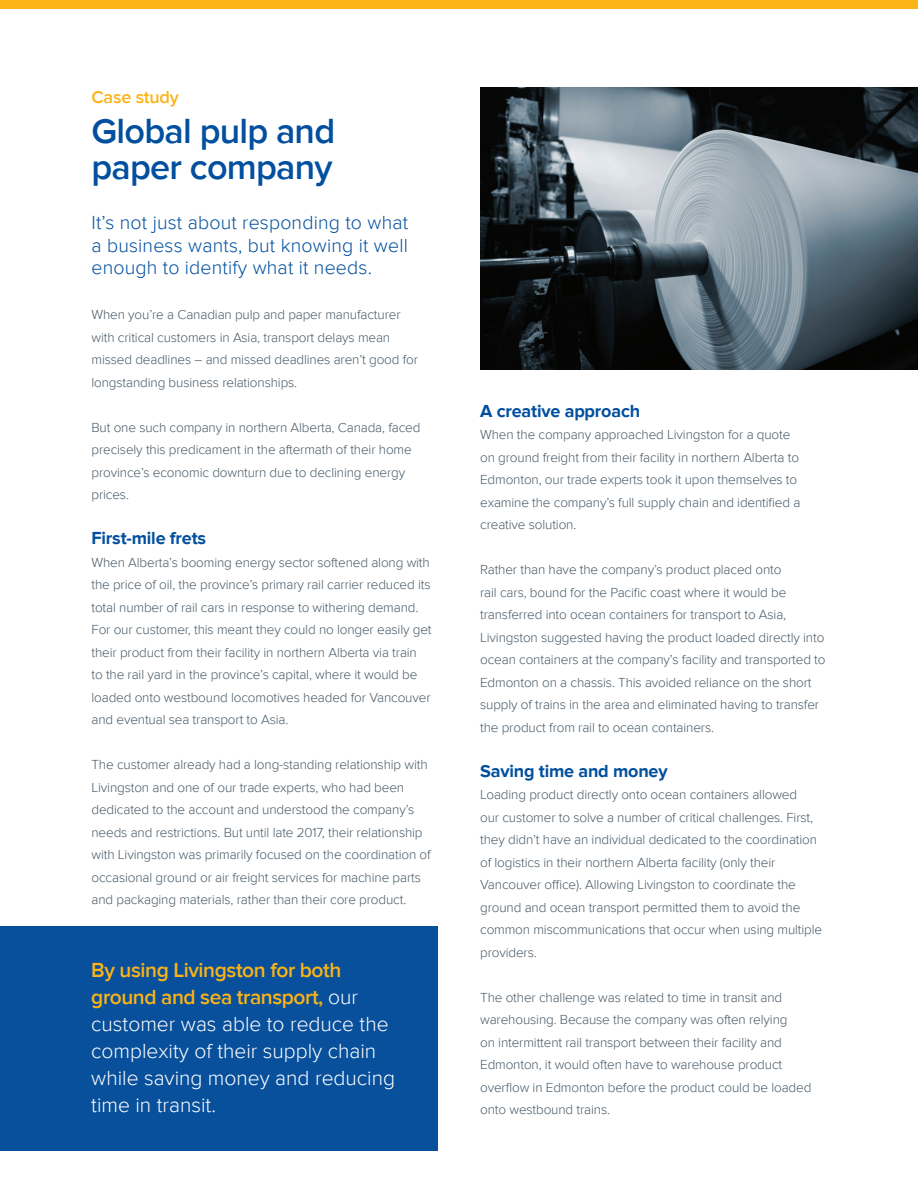
<style>
.page{position:relative;width:918px;height:1188px;background:#fff}
.page>*{position:absolute;margin:0;border:0;box-sizing:border-box;transform-origin:0 0}
.t1{font:600 36px/36px "Proxima Nova";letter-spacing:-.02em;color:#014f9e}
.t2{font:300 21px/27px "Proxima Nova";color:#fff}
.t3{font:300 19.5px/22.5px "Proxima Nova";letter-spacing:.01em;color:#014f9e;text-align:justify}
.t4{font:700 18px "Proxima Nova";letter-spacing:-.01em;color:#014f9e}
.t5{font:600 18px "Proxima Nova";letter-spacing:-.01em;color:#fbb416}
.t6{font:300 13.5px/22.5px "Proxima Nova";letter-spacing:-.01em;color:#475865}
.s1{font-weight:600;color:#fbb416}
</style>
<div class="page">
<div style="left:0;top:0;width:918px;height:9px;background:#fbb416"></div>
<div style="left:0;top:926px;width:438px;height:224px;background:#08509c"></div>
<img style="left:480px;top:88px;width:438px;height:281px">
<h3 class="t5" style="left:91px;top:86px;width:89px">Case study</h3>
<h1 class="t1" style="left:91px;top:114px;width:245px">Global pulp and paper company</h1>
<h3 class="t3" style="left:91px;top:212px;width:318px">It’s not just about responding to what a business wants, but knowing it well enough to identify what it needs.</h3>
<p class="t6" style="left:91px;top:304px;width:328px">When you’re a Canadian pulp and paper manufacturer with critical customers in Asia, transport delays mean missed deadlines – and missed deadlines aren’t good for longstanding business relationships.</p>
<p class="t6" style="left:91px;top:416px;width:330px">But one such company in northern Alberta, Canada, faced precisely this predicament in the aftermath of their home province’s economic downturn due to declining energy prices.</p>
<h3 class="t4" style="left:91px;top:528px;width:116px">First-mile frets</h3>
<p class="t6" style="left:91px;top:551px;width:342px">When Alberta’s booming energy sector softened along with the price of oil, the province’s primary rail carrier reduced its total number of rail cars in response to withering demand.<br>For our customer, this meant they could no longer easily get their product from their facility in northern Alberta via train<br>to the rail yard in the province’s capital, where it would be loaded onto westbound locomotives headed for Vancouver and eventual sea transport to Asia.</p>
<p class="t6" style="left:91px;top:754px;width:341px">The customer already had a long-standing relationship with Livingston and one of our trade experts, who had been dedicated to the account and understood the company’s needs and restrictions. But until late 2017, their relationship with Livingston was primarily focused on the coordination of occasional ground or air freight services for machine parts and packaging materials, rather than their core product.</p>
<h2 class="t2" style="left:91px;top:957px;width:305px"><span class="s1">By using Livingston for both ground and sea transport,</span> our customer was able to reduce the complexity of their supply chain while saving money and reducing time in transit.</h2>
<h3 class="t4" style="left:480px;top:400px;width:162px">A creative approach</h3>
<p class="t6" style="left:480px;top:424px;width:322px">When the company approached Livingston for a quote on ground freight from their facility in northern Alberta to Edmonton, our trade experts took it upon themselves to examine the company’s full supply chain and identified a creative solution.</p>
<p class="t6" style="left:480px;top:559px;width:347px">Rather than have the company’s product placed onto<br>rail cars, bound for the Pacific coast where it would be transferred into ocean containers for transport to Asia, Livingston suggested having the product loaded directly into ocean containers at the company’s facility and transported to Edmonton on a chassis. This avoided reliance on the short supply of trains in the area and eliminated having to transfer the product from rail to ocean containers.</p>
<h3 class="t4" style="left:480px;top:760px;width:189px">Saving time and money</h3>
<p class="t6" style="left:480px;top:784px;width:344px">Loading product directly onto ocean containers allowed<br>our customer to solve a number of critical challenges. First, they didn’t have an individual dedicated to the coordination of logistics in their northern Alberta facility (only their Vancouver office). Allowing Livingston to coordinate the ground and ocean transport permitted them to avoid the common miscommunications that occur when using multiple providers.</p>
<p class="t6" style="left:480px;top:986px;width:333px">The other challenge was related to time in transit and warehousing. Because the company was often relying<br>on intermittent rail transport between their facility and Edmonton, it would often have to warehouse product overflow in Edmonton before the product could be loaded onto westbound trains.</p>
</div>
